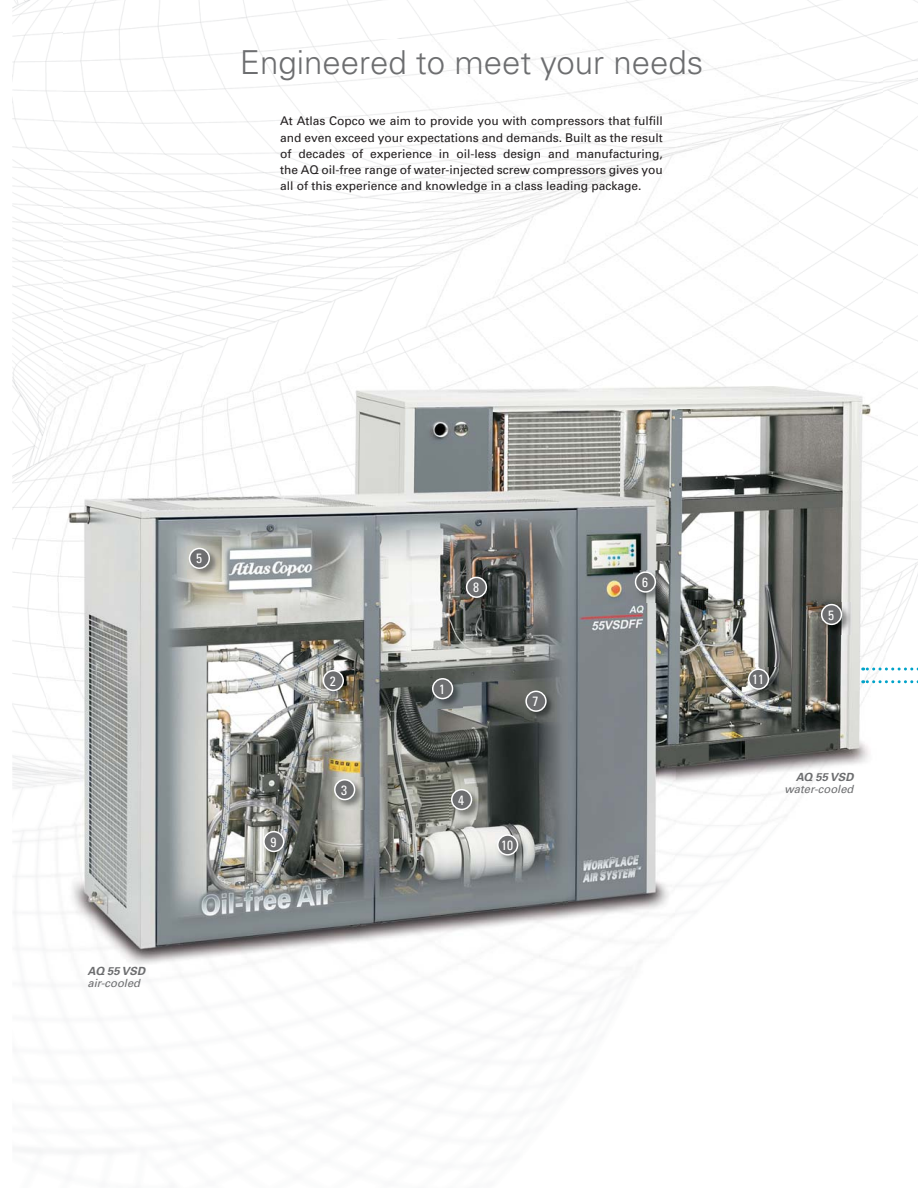
<style>
.page{position:relative;width:918px;height:1188px;background:#fff}
.page>*{position:absolute;margin:0;border:0;box-sizing:border-box;transform-origin:0 0}
.t1{font:300 33px "Univers";color:#6d6e70}
.t2{font:condensed 13.5px "Univers";color:#fff}
.t3{font:12px/16.2px "Univers";color:#231f20;text-align:justify}
.t4{font:italic 11.25px "Univers";color:#6d6e70}
.t5{font:italic 700 11.25px "Univers";color:#6d6e70}
</style>
<div class="page">
<img style="left:12px;top:0;width:51px;height:914px">
<img style="left:882px;top:0;width:36px;height:684px">
<img style="left:63px;top:0;width:819px;height:364px">
<img style="left:46px;top:364px;width:839px;height:601px">
<svg style="left:863px;top:680px;width:55px;height:3px"></svg>
<svg style="left:863px;top:668px;width:55px;height:3px"></svg>
<img style="left:431px;top:677px;width:32px;height:32px">
<div style="left:433px;top:679px;width:20px;height:20px;background:#6d6e70;border-radius:50%"></div>
<div style="left:432px;top:678px;width:21px;height:21px;border:2px solid #fff;border-radius:50%"></div>
<img style="left:322px;top:669px;width:32px;height:32px">
<div style="left:323px;top:671px;width:20px;height:19px;background:#6d6e70;border-radius:50%"></div>
<div style="left:323px;top:670px;width:21px;height:21px;border:2px solid #fff;border-radius:50%"></div>
<img style="left:333px;top:778px;width:32px;height:32px">
<div style="left:335px;top:780px;width:20px;height:20px;background:#6d6e70;border-radius:50%"></div>
<div style="left:334px;top:779px;width:21px;height:21px;border:2px solid #fff;border-radius:50%"></div>
<img style="left:450px;top:788px;width:32px;height:32px">
<div style="left:452px;top:790px;width:20px;height:19px;background:#6d6e70;border-radius:50%"></div>
<div style="left:451px;top:789px;width:21px;height:21px;border:2px solid #fff;border-radius:50%"></div>
<img style="left:820px;top:603px;width:32px;height:32px">
<div style="left:822px;top:605px;width:19px;height:19px;background:#6d6e70;border-radius:50%"></div>
<div style="left:821px;top:604px;width:21px;height:21px;border:2px solid #fff;border-radius:50%"></div>
<img style="left:634px;top:570px;width:32px;height:32px">
<div style="left:636px;top:572px;width:19px;height:20px;background:#6d6e70;border-radius:50%"></div>
<div style="left:635px;top:571px;width:21px;height:22px;border:2px solid #fff;border-radius:50%"></div>
<img style="left:524px;top:689px;width:32px;height:32px">
<div style="left:526px;top:691px;width:20px;height:20px;background:#6d6e70;border-radius:50%"></div>
<div style="left:525px;top:691px;width:22px;height:21px;border:2px solid #fff;border-radius:50%"></div>
<img style="left:465px;top:576px;width:32px;height:32px">
<div style="left:467px;top:577px;width:19px;height:20px;background:#6d6e70;border-radius:50%"></div>
<div style="left:466px;top:577px;width:21px;height:21px;border:2px solid #fff;border-radius:50%"></div>
<img style="left:496px;top:833px;width:32px;height:32px">
<div style="left:498px;top:835px;width:20px;height:20px;background:#6d6e70;border-radius:50%"></div>
<div style="left:497px;top:834px;width:21px;height:22px;border:2px solid #fff;border-radius:50%"></div>
<img style="left:262px;top:830px;width:32px;height:32px">
<div style="left:264px;top:832px;width:20px;height:19px;background:#6d6e70;border-radius:50%"></div>
<div style="left:263px;top:831px;width:21px;height:21px;border:2px solid #fff;border-radius:50%"></div>
<img style="left:747px;top:667px;width:32px;height:32px">
<div style="left:749px;top:669px;width:19px;height:20px;background:#6d6e70;border-radius:50%"></div>
<div style="left:748px;top:668px;width:21px;height:22px;border:2px solid #fff;border-radius:50%"></div>
<img style="left:188px;top:547px;width:32px;height:32px">
<div style="left:190px;top:548px;width:19px;height:20px;background:#6d6e70;border-radius:50%"></div>
<div style="left:189px;top:548px;width:21px;height:21px;border:2px solid #fff;border-radius:50%"></div>
<h1 class="t1" style="left:240px;top:51px;width:465px">Engineered to meet your needs</h1>
<p class="t3" style="left:280px;top:114px;width:384px">At Atlas Copco we aim to provide you with compressors that fulfill and even exceed your expectations and demands. Built as the result of decades of experience in oil-less design and manufacturing, the AQ oil-free range of water-injected screw compressors gives you all of this experience and knowledge in a class leading package.</p>
<p class="t2" style="left:196px;top:554px;width:7px">5</p>
<p class="t5" style="left:87px;top:967px;width:59px">AQ 55 VSD</p>
<p class="t4" style="left:87px;top:979px;width:54px">air-cooled</p>
<p class="t2" style="left:270px;top:837px;width:7px">9</p>
<p class="t2" style="left:330px;top:676px;width:7px">2</p>
<p class="t2" style="left:341px;top:785px;width:7px">3</p>
<p class="t2" style="left:473px;top:583px;width:7px">8</p>
<p class="t2" style="left:439px;top:684px;width:7px">1</p>
<p class="t2" style="left:458px;top:795px;width:7px">4</p>
<p class="t2" style="left:533px;top:697px;width:7px">7</p>
<p class="t2" style="left:501px;top:840px;width:13px">10</p>
<p class="t2" style="left:642px;top:577px;width:7px">6</p>
<p class="t2" style="left:752px;top:674px;width:13px">11</p>
<p class="t2" style="left:828px;top:610px;width:7px">5</p>
<p class="t5" style="left:796px;top:773px;width:59px">AQ 55 VSD</p>
<p class="t4" style="left:785px;top:785px;width:70px">water-cooled</p>
</div>
